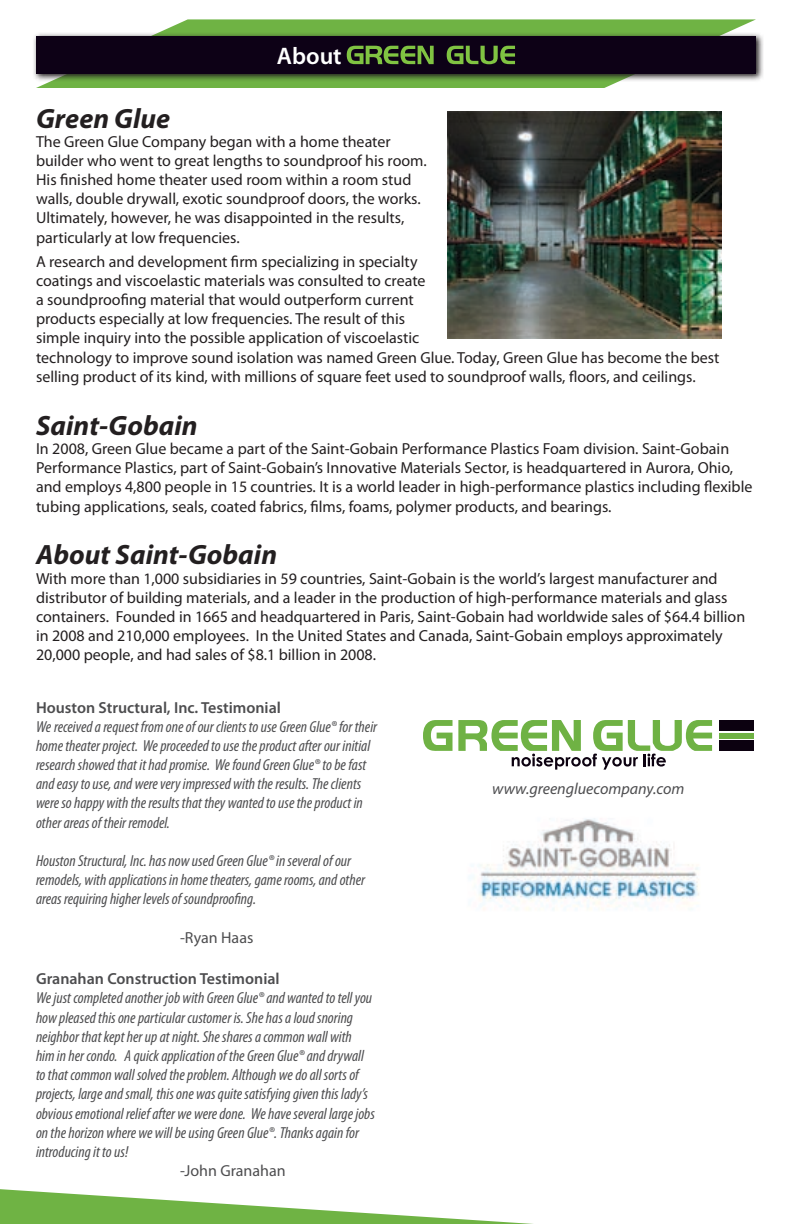
<style>
.page{position:relative;width:792px;height:1224px;background:#fff}
.page>*{position:absolute;margin:0;border:0;box-sizing:border-box;transform-origin:0 0}
.t1{font:italic 700 28px "Myriad Pro";color:#231f20}
.t2{font:600 24px "Myriad Pro";color:#fff}
.t3{font:16px/19.2px "Myriad Pro";color:#231f20}
.t4{font:italic condensed 16px/19.2px "Myriad Pro";color:#4d4d4f}
.t5{font:600 16px "Myriad Pro";color:#4d4d4f}
.t6{font:italic 16px "Myriad Pro";color:#4d4d4f}
.t7{font:16px "Myriad Pro";color:#4d4d4f}
</style>
<div class="page">
<img style="left:469px;top:818px;width:230px;height:92px">
<svg style="left:0;top:1189px;width:533px;height:35px"></svg>
<img style="left:447px;top:111px;width:274px;height:228px">
<svg style="left:36px;top:19px;width:720px;height:69px;fill:#6fb344"></svg>
<svg style="left:33px;top:32px;width:730px;height:50px;background:#769b5e"></svg>
<div style="left:36px;top:36px;width:720px;height:38px;background:#0d0116"></div>
<svg style="left:347px;top:46px;width:87px;height:18px"></svg>
<svg style="left:447px;top:46px;width:68px;height:18px"></svg>
<div style="left:719px;top:733px;width:35px;height:5px;background:#6fb244"></div>
<div style="left:719px;top:720px;width:35px;height:10px;background:#0c0110"></div>
<div style="left:719px;top:741px;width:35px;height:10px;background:#0c0110"></div>
<svg style="left:423px;top:720px;width:289px;height:50px"></svg>
<h2 class="t2" style="left:277px;top:41px;width:66px">About</h2>
<h1 class="t1" style="left:36px;top:100px;width:136px">Green Glue</h1>
<p class="t3" style="left:36px;top:131px;width:392px">The Green Glue Company began with a home theater builder who went to great lengths to soundproof his room.<br>His finished home theater used room within a room stud walls, double drywall, exotic soundproof doors, the works.<br>Ultimately, however, he was disappointed in the results, particularly at low frequencies.</p>
<p class="t3" style="left:36px;top:251px;width:685px">A research and development firm specializing in specialty<br>coatings and viscoelastic materials was consulted to create<br>a soundproofing material that would outperform current<br>products especially at low frequencies. The result of this<br>simple inquiry into the possible application of viscoelastic<br>technology to improve sound isolation was named Green Glue. Today, Green Glue has become the best selling product of its kind, with millions of square feet used to soundproof walls, floors, and ceilings.</p>
<h1 class="t1" style="left:36px;top:407px;width:163px">Saint-Gobain</h1>
<p class="t3" style="left:36px;top:439px;width:718px">In 2008, Green Glue became a part of the Saint-Gobain Performance Plastics Foam division. Saint-Gobain Performance Plastics, part of Saint-Gobain’s Innovative Materials Sector, is headquartered in Aurora, Ohio, and employs 4,800 people in 15 countries. It is a world leader in high-performance plastics including flexible tubing applications, seals, coated fabrics, films, foams, polymer products, and bearings.</p>
<h1 class="t1" style="left:36px;top:537px;width:243px">About Saint-Gobain</h1>
<p class="t3" style="left:36px;top:568px;width:711px">With more than 1,000 subsidiaries in 59 countries, Saint-Gobain is the world’s largest manufacturer and distributor of building materials, and a leader in the production of high-performance materials and glass containers. Founded in 1665 and headquartered in Paris, Saint-Gobain had worldwide sales of $64.4 billion in 2008 and 210,000 employees. In the United States and Canada, Saint-Gobain employs approximately 20,000 people, and had sales of $8.1 billion in 2008.</p>
<p class="t5" style="left:36px;top:697px;width:246px">Houston Structural, Inc. Testimonial</p>
<p class="t4" style="left:36px;top:717px;width:343px">We received a request from one of our clients to use Green Glue® for their home theater project. We proceeded to use the product after our initial research showed that it had promise. We found Green Glue® to be fast and easy to use, and were very impressed with the results. The clients were so happy with the results that they wanted to use the product in other areas of their remodel.</p>
<p class="t4" style="left:36px;top:851px;width:331px">Houston Structural, Inc. has now used Green Glue® in several of our remodels, with applications in home theaters, game rooms, and other areas requiring higher levels of soundproofing.</p>
<p class="t7" style="left:180px;top:928px;width:75px">-Ryan Haas</p>
<p class="t5" style="left:36px;top:969px;width:245px">Granahan Construction Testimonial</p>
<p class="t4" style="left:36px;top:988px;width:340px">We just completed another job with Green Glue® and wanted to tell you how pleased this one particular customer is. She has a loud snoring neighbor that kept her up at night. She shares a common wall with<br>him in her condo. A quick application of the Green Glue® and drywall to that common wall solved the problem. Although we do all sorts of projects, large and small, this one was quite satisfying given this lady’s obvious emotional relief after we were done. We have several large jobs on the horizon where we will be using Green Glue®. Thanks again for introducing it to us!</p>
<p class="t7" style="left:180px;top:1161px;width:107px">-John Granahan</p>
<p class="t6" style="left:492px;top:779px;width:194px">www.greengluecompany.com</p>
</div>
